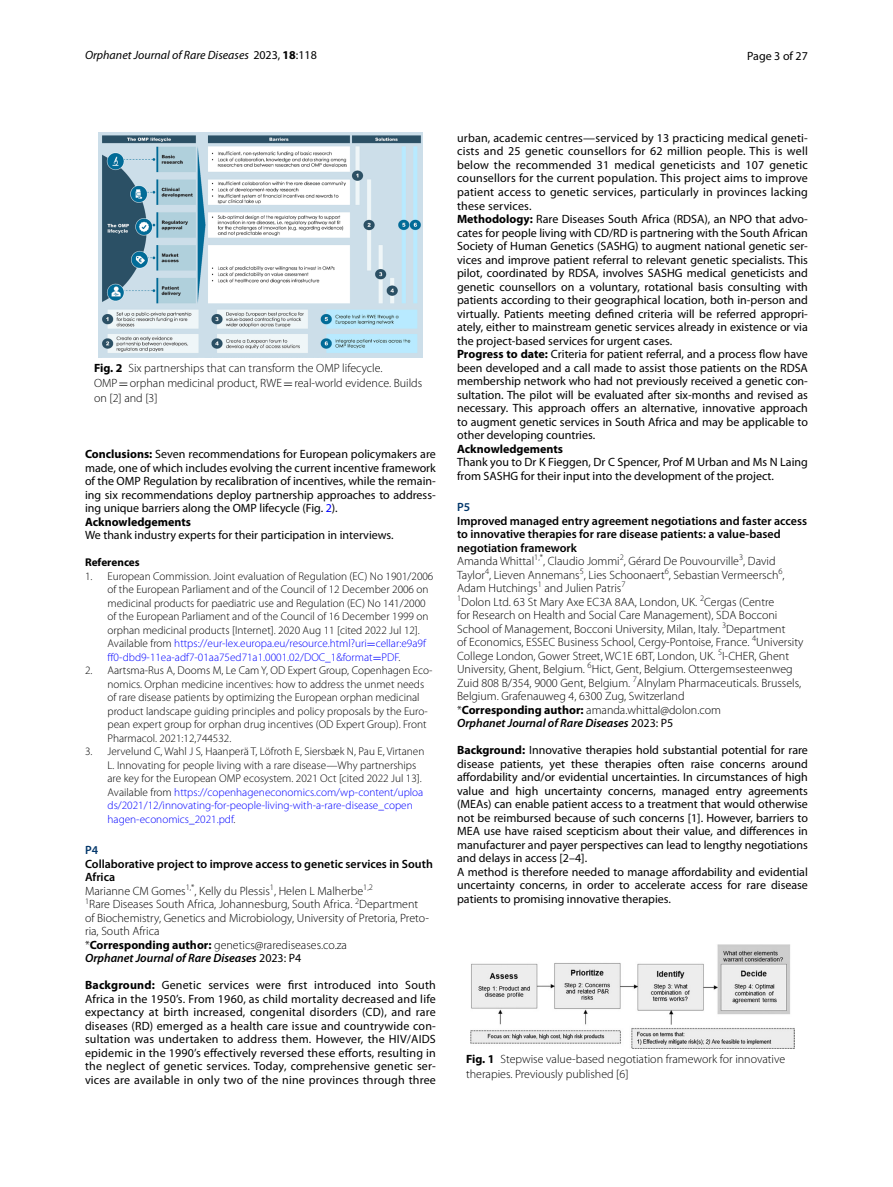
<style>
.page{position:relative;width:893px;height:1187px;background:#fff}
.page>*{position:absolute;margin:0;border:0;box-sizing:border-box;transform-origin:0 0}
.t1{font:12px/13.5px "Myriad Pro";color:#000}
.t2{font:300 12px/13.5px "Myriad Pro";color:#000}
.t3{font:italic 12px "Myriad Pro";color:#000}
.t4{font:700 12px "Myriad Pro";color:#000}
.t5{font:600 12px "Myriad Pro";color:#03376b}
.t6{font:300 11.25px/13.5px "Myriad Pro";color:#000}
.t7{font:700 11.25px "Myriad Pro";color:#000}
.s1{font-style:normal}
.s2{font-weight:700;font-style:normal}
.s3{font-weight:700}
.s4{font-family:"MTSY";font-weight:400}
.s5{color:#00f}
.s6{font-family:"MTSY";font-weight:400;color:#00f}
.s7{font-weight:600}
.s8{font-weight:600;font-style:italic}
.s9{font-weight:400}
</style>
<div class="page">
<img style="left:99px;top:133px;width:323px;height:224px">
<img style="left:471px;top:944px;width:323px;height:104px">
<p class="t3" style="left:85px;top:48px;width:233px">Orphanet Journal of Rare Diseases <span class="s1">2023,</span> <span class="s2">18</span><span class="s1">:118</span></p>
<p class="t1" style="left:747px;top:49px;width:62px">Page 3 of 27</p>
<p class="t2" style="left:94px;top:361px;width:330px;line-height:15px"><span class="s3">Fig. 2</span> Six partnerships that can transform the OMP lifecycle.<br>OMP<span class="s4">=</span>orphan medicinal product, RWE<span class="s4">=</span>real-world evidence. Builds on [2] and [3]</p>
<p class="t1" style="left:85px;top:447px;width:352px"><span class="s3">Conclusions:</span> Seven recommendations for European policymakers are made, one of which includes evolving the current incentive framework of the OMP Regulation by recalibration of incentives, while the remain&shy;ing six recommendations deploy partnership approaches to address&shy;ing unique barriers along the OMP lifecycle (Fig. <span class="s5">2</span>).<br><span class="s3">Acknowledgements</span></p>
<p class="t1" style="left:85px;top:528px;width:310px">We thank industry experts for their participation in interviews.</p>
<p class="t7" style="left:85px;top:555px;width:56px">References</p>
<p class="t6" style="left:108px;top:569px;width:327px;text-indent:-22px">1. European Commission. Joint evaluation of Regulation (EC) No 1901/2006 of the European Parliament and of the Council of 12 December 2006 on medicinal products for paediatric use and Regulation (EC) No 141/2000 of the European Parliament and of the Council of 16 December 1999 on orphan medicinal products [Internet]. 2020 Aug 11 [cited 2022 Jul 12].<br>Available from <span class="s5">https://eur- lex.europa.eu/resource.html?uri</span><span class="s6">=</span><span class="s5">cellar:e9a9f ff0- dbd9- 11ea- adf7- 01aa75ed71a1.0001.02/DOC_1&amp;format</span><span class="s6">=</span><span class="s5">PDF</span>.</p>
<p class="t6" style="left:108px;top:664px;width:327px;text-indent:-22px">2. Aartsma-Rus A, Dooms M, Le Cam Y, OD Expert Group, Copenhagen Eco‑ nomics. Orphan medicine incentives: how to address the unmet needs of rare disease patients by optimizing the European orphan medicinal product landscape guiding principles and policy proposals by the Euro‑ pean expert group for orphan drug incentives (OD Expert Group). Front Pharmacol. 2021:12,744532.</p>
<p class="t6" style="left:108px;top:745px;width:318px;text-indent:-22px">3. Jervelund C, Wahl J S, Haanperä T, Löfroth E, Siersbæk N, Pau E, Virtanen L. Innovating for people living with a rare disease—Why partnerships are key for the European OMP ecosystem. 2021 Oct [cited 2022 Jul 13].<br>Available from <span class="s5">https://copenhageneconomics.com/wp- content/uploa ds/2021/12/innovating- for- people- living- with-a- rare- disease_copen hagen- economics_2021.pdf</span>.</p>
<p class="t5" style="left:85px;top:842px;width:15px">P4</p>
<p class="t2" style="left:85px;top:857px;width:349px"><span class="s7">Collaborative project to improve access to genetic services in South Africa<br></span>Marianne CM Gomes<sup>1,*</sup>, Kelly du Plessis<sup>1</sup>, Helen L Malherbe<sup>1,2<br>1</sup>Rare Diseases South Africa, Johannesburg, South Africa. <sup>2</sup>Department<br>of Biochemistry, Genetics and Microbiology, University of Pretoria, Preto‑ ria, South Africa<br>*<span class="s3">Corresponding author:</span> genetics@rarediseases.co.za<br><span class="s8">Orphanet Journal of Rare Diseases</span> <span class="s9">2023: P4</span></p>
<p class="t1" style="left:85px;top:978px;width:352px;text-align:justify"><span class="s3">Background:</span> Genetic services were first introduced into South Africa in the 1950’s. From 1960, as child mortality decreased and life expectancy at birth increased, congenital disorders (CD), and rare diseases (RD) emerged as a health care issue and countrywide con&shy;sultation was undertaken to address them. However, the HIV/AIDS epidemic in the 1990’s effectively reversed these efforts, resulting in the neglect of genetic services. Today, comprehensive genetic ser&shy;vices are available in only two of the nine provinces through three</p>
<p class="t1" style="left:457px;top:131px;width:352px">urban, academic centres—serviced by 13 practicing medical geneti&shy;cists and 25 genetic counsellors for 62 million people. This is well below the recommended 31 medical geneticists and 107 genetic counsellors for the current population. This project aims to improve patient access to genetic services, particularly in provinces lacking these services.<br><span class="s3">Methodology:</span> Rare Diseases South Africa (RDSA), an NPO that advo&shy;cates for people living with CD/RD is partnering with the South African Society of Human Genetics (SASHG) to augment national genetic ser&shy;vices and improve patient referral to relevant genetic specialists. This pilot, coordinated by RDSA, involves SASHG medical geneticists and genetic counsellors on a voluntary, rotational basis consulting with patients according to their geographical location, both in-person and virtually. Patients meeting defined criteria will be referred appropri&shy;ately, either to mainstream genetic services already in existence or via the project-based services for urgent cases.<br><span class="s3">Progress to date:</span> Criteria for patient referral, and a process flow have been developed and a call made to assist those patients on the RDSA membership network who had not previously received a genetic con&shy;sultation. The pilot will be evaluated after six-months and revised as necessary. This approach offers an alternative, innovative approach to augment genetic services in South Africa and may be applicable to other developing countries.</p>
<p class="t4" style="left:457px;top:441px;width:108px">Acknowledgements</p>
<p class="t1" style="left:457px;top:455px;width:352px">Thank you to Dr K Fieggen, Dr C Spencer, Prof M Urban and Ms N Laing from SASHG for their input into the development of the project.</p>
<p class="t5" style="left:457px;top:499px;width:15px">P5</p>
<p class="t2" style="left:457px;top:514px;width:351px"><span class="s7">Improved managed entry agreement negotiations and faster access to innovative therapies for rare disease patients: a value‑based negotiation framework<br></span>Amanda Whittal<sup>1,*</sup>, Claudio Jommi<sup>2</sup>, Gérard De Pouvourville<sup>3</sup>, David Taylor<sup>4</sup>, Lieven Annemans<sup>5</sup>, Lies Schoonaert<sup>6</sup>, Sebastian Vermeersch<sup>6</sup>, Adam Hutchings<sup>1</sup> and Julien Patris<sup>7<br>1</sup>Dolon Ltd. 63 St Mary Axe EC3A 8AA, London, UK. <sup>2</sup>Cergas (Centre<br>for Research on Health and Social Care Management), SDA Bocconi School of Management, Bocconi University, Milan, Italy. <sup>3</sup>Department<br>of Economics, ESSEC Business School, Cergy‑Pontoise, France. <sup>4</sup>University College London, Gower Street, WC1E 6BT, London, UK. <sup>5</sup>I‑CHER, Ghent University, Ghent, Belgium. <sup>6</sup>Hict, Gent, Belgium. Ottergemsesteenweg Zuid 808 B/354, 9000 Gent, Belgium. <sup>7</sup>Alnylam Pharmaceuticals. Brussels, Belgium. Grafenauweg 4, 6300 Zug, Switzerland<br>*<span class="s3">Corresponding author:</span> amanda.whittal@dolon.com<br><span class="s8">Orphanet Journal of Rare Diseases</span> <span class="s9">2023: P5</span></p>
<p class="t1" style="left:457px;top:743px;width:352px"><span class="s3">Background:</span> Innovative therapies hold substantial potential for rare disease patients, yet these therapies often raise concerns around affordability and/or evidential uncertainties. In circumstances of high value and high uncertainty concerns, managed entry agreements (MEAs) can enable patient access to a treatment that would otherwise not be reimbursed because of such concerns [1]. However, barriers to MEA use have raised scepticism about their value, and differences in manufacturer and payer perspectives can lead to lengthy negotiations and delays in access [2–4].<br>A method is therefore needed to manage affordability and evidential uncertainty concerns, in order to accelerate access for rare disease patients to promising innovative therapies.</p>
<p class="t2" style="left:466px;top:1051px;width:321px;line-height:15px"><span class="s3">Fig. 1</span> Stepwise value-based negotiation framework for innovative therapies. Previously published [6]</p>
</div>
